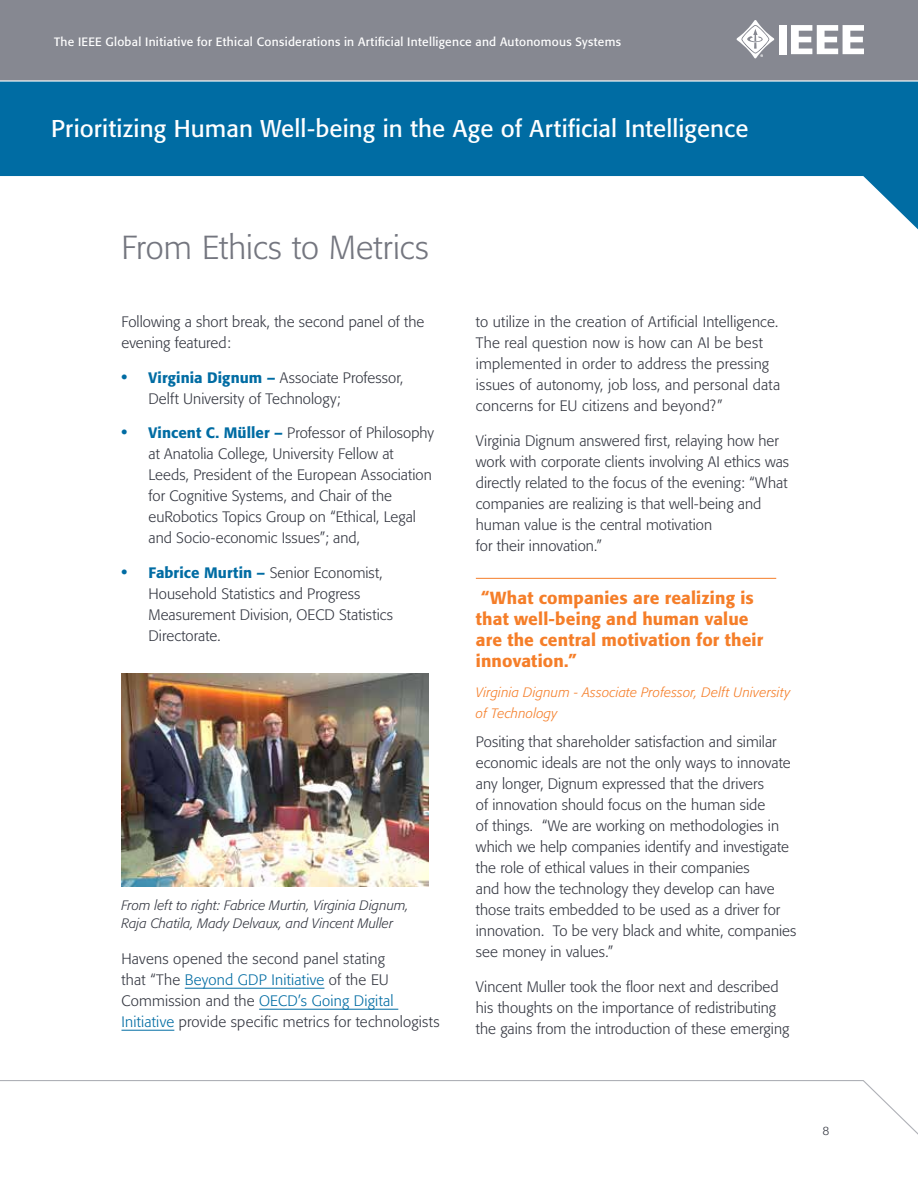
<style>
.page{position:relative;width:918px;height:1188px;background:#fff}
.page>*{position:absolute;margin:0;border:0;box-sizing:border-box;transform-origin:0 0}
.t1{font:300 33px "Formata";color:#74767f}
.t2{font:24px "Formata";letter-spacing:.005em;color:#fff}
.t3{font:500 17.25px/21px "Formata";letter-spacing:.01em;color:#f57e29}
.t4{font:300 15px/21px "Formata";letter-spacing:.005em;color:#343741}
.t5{font:italic 300 13.5px/18px "Formata";letter-spacing:.005em;color:#343741}
.t6{font:italic 300 13.5px/21px "Formata";letter-spacing:.015em;color:#f57e29}
.t7{font:12px "Formata";letter-spacing:.025em;color:#fff}
.t8{font:300 12px "Formata";color:#343741}
.s1{font-weight:500;font-size:17.25px;color:#006ca3}
.s2{font-weight:500;color:#006ca3}
.s3{color:#006ca3}
</style>
<div class="page">
<div style="left:0;top:0;width:918px;height:81px;background:#868891"></div>
<svg style="left:0;top:82px;width:918px;height:147px;fill:#006ca3"></svg>
<svg style="left:0;top:1080px;width:918px;height:55px"></svg>
<hr style="left:0;top:80px;width:918px;height:2px;background:#fff">
<div style="left:779px;top:25px;width:8px;height:29px;background:#fff"></div>
<svg style="left:791px;top:25px;width:73px;height:29px"></svg>
<svg style="left:736px;top:20px;width:38px;height:38px"></svg>
<hr style="left:185px;top:988px;width:139px;height:1px;background:#006ca3">
<hr style="left:259px;top:1009px;width:139px;height:1px;background:#006ca3">
<hr style="left:122px;top:1030px;width:52px;height:1px;background:#006ca3">
<hr style="left:476px;top:578px;width:300px;height:1px;background:#f57e29">
<img style="left:122px;top:674px;width:307px;height:212px">
<p class="t7" style="left:54px;top:34px;width:568px">The IEEE Global Initiative for Ethical Considerations in Artificial Intelligence and Autonomous Systems</p>
<h2 class="t2" style="left:51px;top:114px;width:699px">Prioritizing Human Well-being in the Age of Artificial Intelligence</h2>
<h1 class="t1" style="left:122px;top:228px;width:309px">From Ethics to Metrics</h1>
<p class="t4" style="left:122px;top:312px;width:304px">Following a short break, the second panel of the evening featured:</p>
<p class="t4" style="left:148px;top:367px;width:256px;text-indent:-27px"><span class="s1">•</span> <span class="s2">Virginia Dignum –</span> Associate Professor,<br>Delft University of Technology;</p>
<p class="t4" style="left:148px;top:423px;width:287px;text-indent:-27px"><span class="s1">•</span> <span class="s2">Vincent C. Müller –</span> Professor of Philosophy at Anatolia College, University Fellow at Leeds, President of the European Association for Cognitive Systems, and Chair of the euRobotics Topics Group on “Ethical, Legal and Socio-economic Issues”; and,</p>
<p class="t4" style="left:148px;top:562px;width:246px;text-indent:-27px"><span class="s1">•</span> <span class="s2">Fabrice Murtin –</span> Senior Economist,<br>Household Statistics and Progress<br>Measurement Division, OECD Statistics<br>Directorate.</p>
<p class="t5" style="left:122px;top:896px;width:289px">From left to right: Fabrice Murtin, Virginia Dignum,<br>Raja Chatila, Mady Delvaux, and Vincent Muller</p>
<p class="t4" style="left:122px;top:949px;width:320px">Havens opened the second panel stating<br>that “The <span class="s3">Beyond GDP Initiative</span> of the EU Commission and the <span class="s3">OECD’s Going Digital Initiative</span> provide specific metrics for technologists</p>
<p class="t4" style="left:476px;top:312px;width:306px">to utilize in the creation of Artificial Intelligence.<br>The real question now is how can AI be best implemented in order to address the pressing issues of autonomy, job loss, and personal data concerns for EU citizens and beyond?”</p>
<p class="t4" style="left:476px;top:430px;width:315px">Virginia Dignum answered first, relaying how her work with corporate clients involving AI ethics was directly related to the focus of the evening: “What companies are realizing is that well-being and human value is the central motivation<br>for their innovation.”</p>
<p class="t3" style="left:476px;top:588px;width:289px;text-indent:5px">“What companies are realizing is that well-being and human value are the central motivation for their innovation.”</p>
<p class="t6" style="left:476px;top:682px;width:316px">Virginia Dignum - Associate Professor, Delft University of Technology</p>
<p class="t4" style="left:476px;top:732px;width:322px">Positing that shareholder satisfaction and similar economic ideals are not the only ways to innovate any longer, Dignum expressed that the drivers<br>of innovation should focus on the human side<br>of things. “We are working on methodologies in which we help companies identify and investigate the role of ethical values in their companies<br>and how the technology they develop can have those traits embedded to be used as a driver for innovation. To be very black and white, companies see money in values.”</p>
<p class="t4" style="left:476px;top:976px;width:315px">Vincent Muller took the floor next and described his thoughts on the importance of redistributing the gains from the introduction of these emerging</p>
<p class="t8" style="left:822px;top:1124px;width:8px">8</p>
</div>
